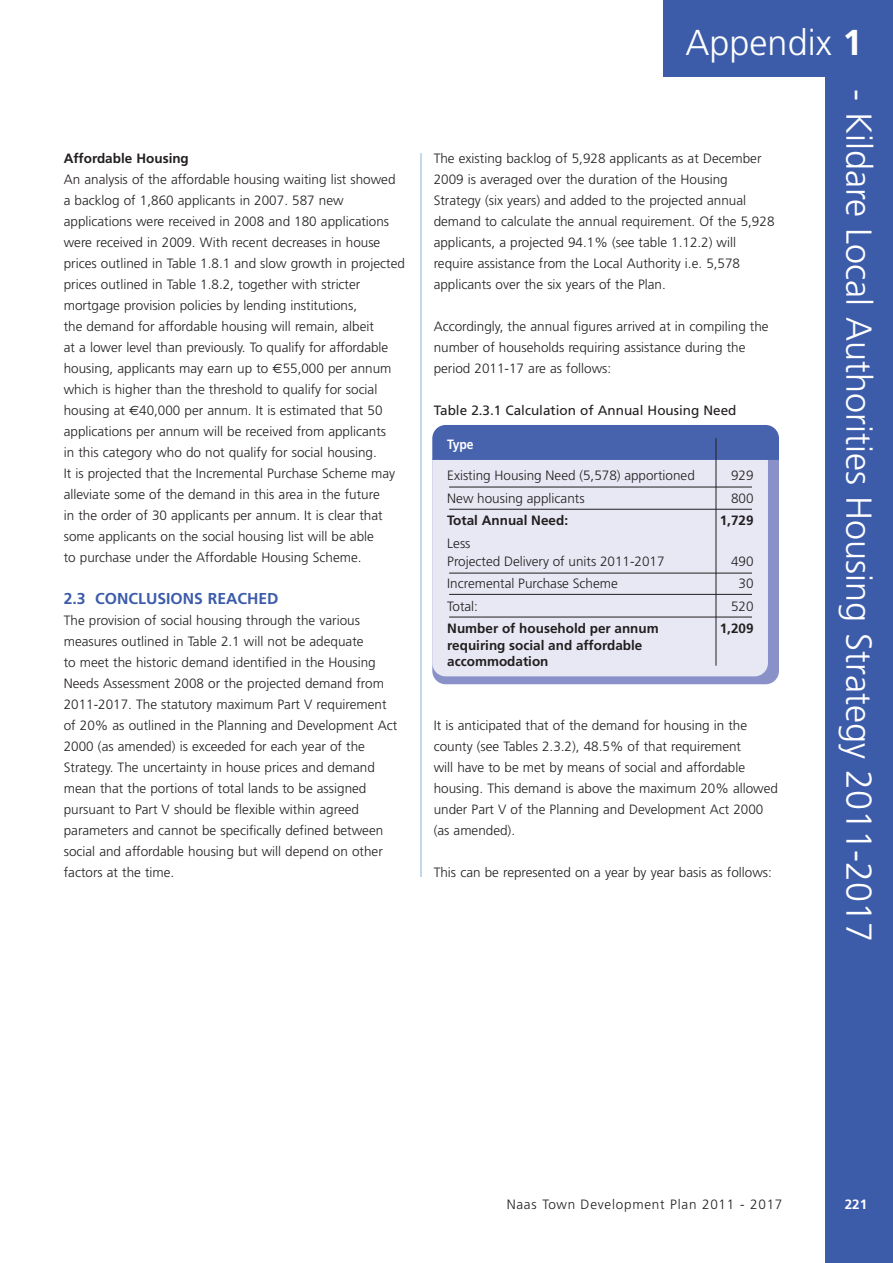
<style>
.page{position:relative;width:893px;height:1263px;background:#fff}
.page>*{position:absolute;margin:0;border:0;box-sizing:border-box;transform-origin:0 0}
.t1{font:300 36px "Frutiger";color:#fff}
.t2{font:700 15.75px "Frutiger";color:#3c5caa}
.t3{font:300 13.5px/21px "Frutiger";color:#231f20}
.t4{font:700 13.5px/16.5px "Frutiger";color:#231f20}
.t5{font:13.5px "Frutiger";color:#231f20}
.t6{font:300 13.5px "Frutiger";letter-spacing:.055em;color:#231f20}
.t7{font:700 13.5px "Frutiger";color:#fff;scale:.9 1}
.t8{font:700 13.5px "Frutiger";color:#fff}
.s1{font-family:"Euro Sans";font-weight:400}
.s2{font-weight:700}
</style>
<div class="page">
<div style="left:825px;top:0;width:68px;height:1263px;background:#3c5caa"></div>
<div style="left:663px;top:0;width:230px;height:77px;background:#3c5caa"></div>
<hr style="left:421px;top:153px;width:1px;height:724px;background:#89b1d1">
<svg style="left:433px;top:460px;width:346px;height:224px;background:#8c94c9"></svg>
<div style="left:432px;top:460px;width:336px;height:216px;background:#e7e8f4"></div>
<div style="left:432px;top:425px;width:347px;height:35px;background:#4863ae"></div>
<hr style="left:716px;top:438px;width:1px;height:228px;background:#231f20">
<hr style="left:449px;top:487px;width:303px;height:1px;background:#231f20">
<hr style="left:449px;top:509px;width:303px;height:1px;background:#231f20">
<hr style="left:449px;top:573px;width:303px;height:1px;background:#231f20">
<hr style="left:449px;top:594px;width:303px;height:1px;background:#231f20">
<hr style="left:449px;top:617px;width:303px;height:1px;background:#231f20">
<p class="t4" style="left:64px;top:151px;width:127px">Affordable Housing</p>
<p class="t3" style="left:64px;top:170px;width:343px">An analysis of the affordable housing waiting list showed a backlog of 1,860 applicants in 2007. 587 new applications were received in 2008 and 180 applications were received in 2009. With recent decreases in house prices outlined in Table 1.8.1 and slow growth in projected prices outlined in Table 1.8.2, together with stricter mortgage provision policies by lending institutions,<br>the demand for affordable housing will remain, albeit<br>at a lower level than previously. To qualify for affordable housing, applicants may earn up to <span class="s1">€</span>55,000 per annum which is higher than the threshold to qualify for social housing at <span class="s1">€</span>40,000 per annum. It is estimated that 50 applications per annum will be received from applicants<br>in this category who do not qualify for social housing.<br>It is projected that the Incremental Purchase Scheme may alleviate some of the demand in this area in the future<br>in the order of 30 applicants per annum. It is clear that some applicants on the social housing list will be able<br>to purchase under the Affordable Housing Scheme.</p>
<p class="t2" style="left:64px;top:592px;width:216px">2.3 CONCLUSIONS REACHED</p>
<p class="t3" style="left:64px;top:611px;width:335px">The provision of social housing through the various measures outlined in Table 2.1 will not be adequate<br>to meet the historic demand identified in the Housing Needs Assessment 2008 or the projected demand from 2011-2017. The statutory maximum Part V requirement of 20% as outlined in the Planning and Development Act 2000 (as amended) is exceeded for each year of the Strategy. The uncertainty in house prices and demand mean that the portions of total lands to be assigned pursuant to Part V should be flexible within agreed parameters and cannot be specifically defined between social and affordable housing but will depend on other factors at the time.</p>
<h1 class="t1" style="left:686px;top:28px;width:179px">Appendix <span class="s2">1</span></h1>
<p class="t3" style="left:434px;top:149px;width:342px">The existing backlog of 5,928 applicants as at December 2009 is averaged over the duration of the Housing Strategy (six years) and added to the projected annual demand to calculate the annual requirement. Of the 5,928 applicants, a projected 94.1% (see table 1.12.2) will require assistance from the Local Authority i.e. 5,578 applicants over the six years of the Plan.</p>
<p class="t3" style="left:434px;top:317px;width:336px">Accordingly, the annual figures arrived at in compiling the number of households requiring assistance during the period 2011-17 are as follows:</p>
<p class="t5" style="left:434px;top:405px;width:304px">Table 2.3.1 Calculation of Annual Housing Need</p>
<p class="t7" style="left:447px;top:438px;width:31px">Type</p>
<p class="t3" style="left:447px;top:466px;width:249px">Existing Housing Need (5,578) apportioned</p>
<p class="t3" style="left:731px;top:466px;width:24px">929</p>
<p class="t3" style="left:447px;top:488px;width:139px">New housing applicants</p>
<p class="t3" style="left:731px;top:488px;width:24px">800</p>
<p class="t4" style="left:447px;top:513px;width:122px">Total Annual Need:</p>
<p class="t4" style="left:720px;top:513px;width:35px">1,729</p>
<p class="t3" style="left:447px;top:535px;width:219px;line-height:18px">Less<br>Projected Delivery of units 2011-2017</p>
<p class="t3" style="left:731px;top:551px;width:24px">490</p>
<p class="t3" style="left:447px;top:574px;width:172px">Incremental Purchase Scheme</p>
<p class="t3" style="left:738px;top:574px;width:17px">30</p>
<p class="t3" style="left:447px;top:596px;width:32px">Total:</p>
<p class="t3" style="left:731px;top:596px;width:24px">520</p>
<p class="t4" style="left:447px;top:621px;width:213px">Number of household per annum</p>
<p class="t4" style="left:720px;top:621px;width:35px">1,209</p>
<p class="t4" style="left:447px;top:638px;width:197px">requiring social and affordable accommodation</p>
<p class="t3" style="left:434px;top:716px;width:346px">It is anticipated that of the demand for housing in the county (see Tables 2.3.2), 48.5% of that requirement<br>will have to be met by means of social and affordable housing. This demand is above the maximum 20% allowed under Part V of the Planning and Development Act 2000 (as amended).</p>
<p class="t3" style="left:434px;top:863px;width:340px">This can be represented on a year by year basis as follows:</p>
<h1 class="t1" style="left:873px;top:89px;width:855px;rotate:90deg">- Kildare Local Authorities Housing Strategy 2011-2017</h1>
<p class="t6" style="left:507px;top:1199px;width:277px">Naas Town Development Plan 2011 - 2017</p>
<p class="t8" style="left:845px;top:1199px;width:24px">221</p>
</div>
